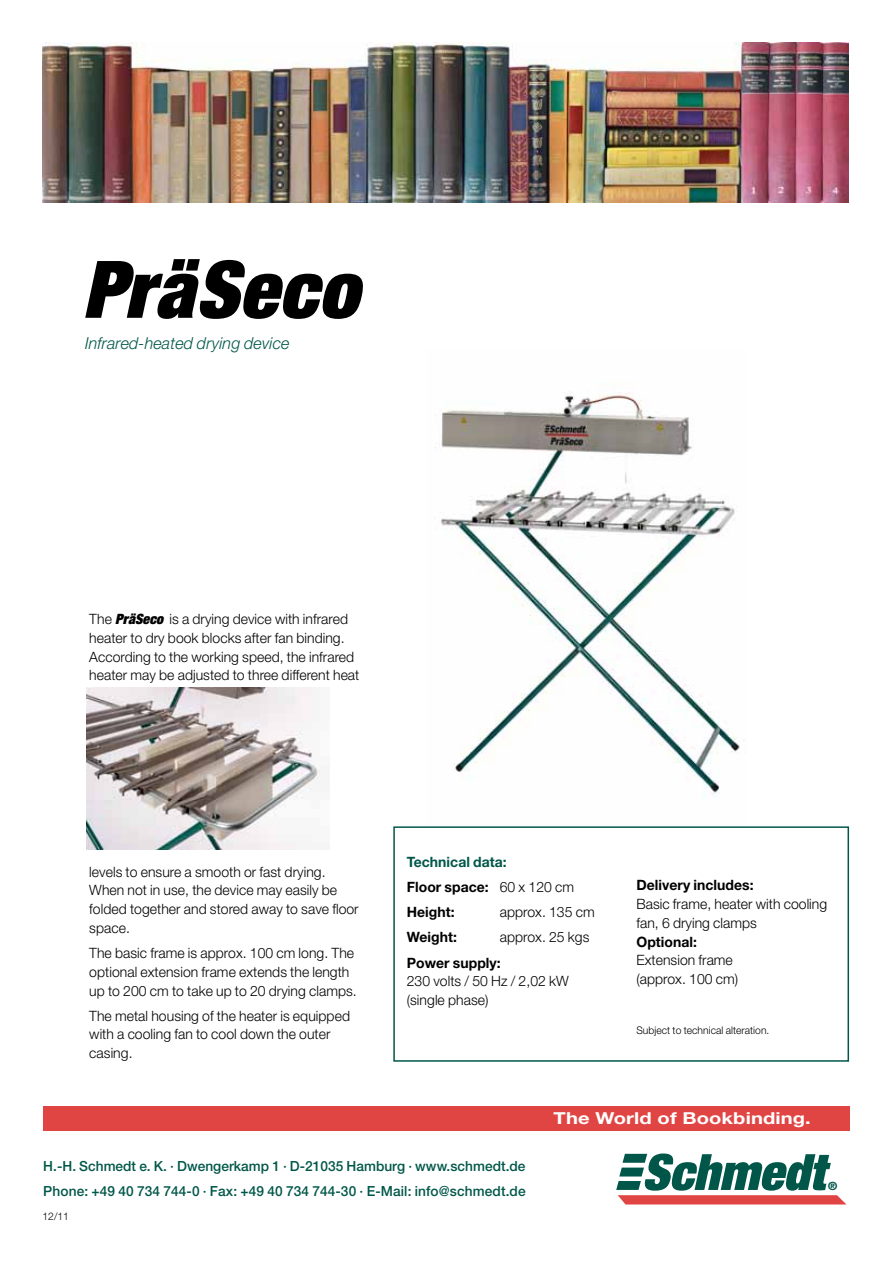
<style>
.page{position:relative;width:893px;height:1263px;background:#fff}
.page>*{position:absolute;margin:0;border:0;box-sizing:border-box;transform-origin:0 0}
.t1{font:italic 900 condensed 79.5px "Helvetica Neue LT Std";letter-spacing:.015em;color:#000}
.t2{font:italic 300 16.5px "Helvetica Neue LT Std";letter-spacing:.005em;color:#005749}
.t3{font:700 16.5px "Helvetica Neue LT Std";letter-spacing:.005em;color:#fff;scale:1.22 1}
.t4{font:300 14.25px/18.8px "Helvetica Neue LT Std";letter-spacing:.005em;color:#000}
.t5{font:700 14.25px/25px "Helvetica Neue LT Std";letter-spacing:.005em;color:#000}
.t6{font:500 13.95px/25px "Helvetica Neue LT Std";letter-spacing:.005em;color:#005749}
.t7{font:800 11.4px "Helvetica Neue LT Std";color:#005749}
.t8{font:300 10.5px "Helvetica Neue LT Std";letter-spacing:.005em;color:#000}
.s1{font-weight:900;font-style:italic;font-stretch:condensed}
.s2{color:#005749}
.s3{font-weight:300}
</style>
<div class="page">
<img style="left:441px;top:391px;width:304px;height:406px">
<div style="left:43px;top:1106px;width:807px;height:25px;background:#e04544"></div>
<div style="left:393px;top:826px;width:456px;height:236px;border:2px solid #005749"></div>
<img style="left:86px;top:688px;width:243px;height:162px">
<svg style="left:616px;top:1153px;width:230px;height:51px"></svg>
<img style="left:43px;top:43px;width:805px;height:160px">
<h1 class="t1" style="left:82px;top:239px;width:277px">PräSeco</h1>
<p class="t2" style="left:85px;top:334px;width:206px">Infrared-heated drying device</p>
<p class="t4" style="left:89px;top:609px;width:272px">The <span class="s1">PräSeco</span> is a drying device with infrared heater to dry book blocks after fan binding.<br>According to the working speed, the infrared heater may be adjusted to three different heat</p>
<p class="t4" style="left:89px;top:862px;width:271px">levels to ensure a smooth or fast drying.<br>When not in use, the device may easily be folded together and stored away to save floor space.</p>
<p class="t4" style="left:89px;top:943px;width:269px">The basic frame is approx. 100 cm long. The optional extension frame extends the length up to 200 cm to take up to 20 drying clamps.</p>
<p class="t4" style="left:89px;top:1006px;width:262px">The metal housing of the heater is equipped with a cooling fan to cool down the outer casing.</p>
<p class="t5" style="left:407px;top:849px;width:169px"><span class="s2">Technical data:<br></span>Floor space: <span class="s3">60 x 120 cm<br></span>Height:</p>
<p class="t4" style="left:500px;top:902px;width:96px">approx. 135 cm</p>
<p class="t5" style="left:407px;top:924px;width:52px">Weight:</p>
<p class="t4" style="left:500px;top:928px;width:91px">approx. 25 kgs</p>
<p class="t5" style="left:407px;top:950px;width:96px">Power supply:</p>
<p class="t4" style="left:407px;top:971px;width:164px">230 volts / 50 Hz / 2,02 kW (single phase)</p>
<p class="t5" style="left:636px;top:872px;width:119px">Delivery includes:</p>
<p class="t4" style="left:636px;top:894px;width:192px">Basic frame, heater with cooling fan, 6 drying clamps</p>
<p class="t5" style="left:636px;top:929px;width:62px">Optional:</p>
<p class="t4" style="left:636px;top:951px;width:103px">Extension frame (approx. 100 cm)</p>
<p class="t8" style="left:636px;top:1024px;width:134px">Subject to technical alteration.</p>
<p class="t3" style="left:554px;top:1108px;width:212px">The World of Bookbinding.</p>
<p class="t6" style="left:43px;top:1153px;width:484px">H.-H. Schmedt e. K. · Dwengerkamp 1 · D-21035 Hamburg · www.schmedt.de<br>Phone: +49 40 734 744-0 · Fax: +49 40 734 744-30 · E-Mail: info@schmedt.de</p>
<p class="t8" style="left:43px;top:1210px;width:28px">12/11</p>
<p class="t7" style="left:828px;top:1179px;width:11px">®</p>
</div>
